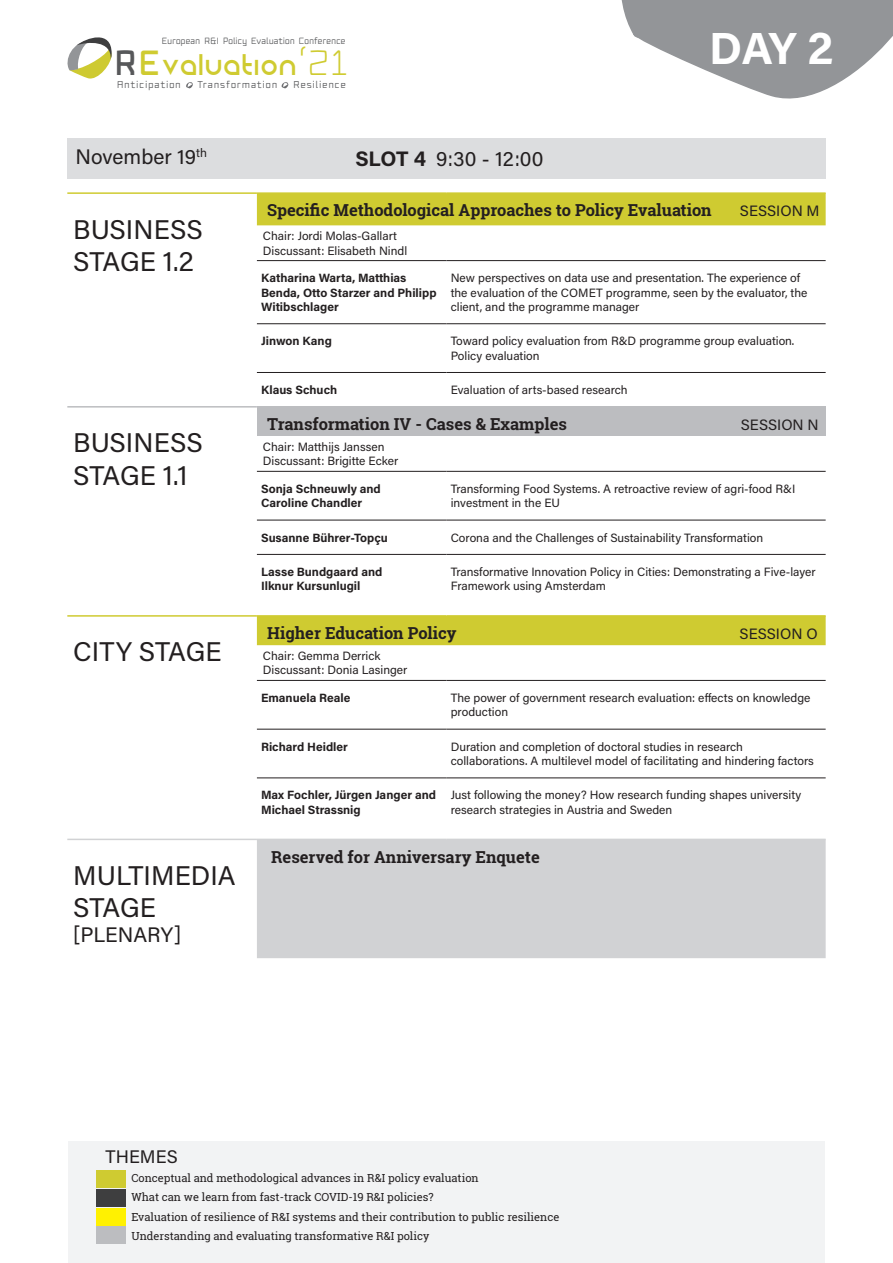
<style>
.page{position:relative;width:893px;height:1263px;background:#fff}
.page>*{position:absolute;margin:0;border:0;box-sizing:border-box;transform-origin:0 0}
.t1{font:700 45px "Acumin Pro";color:#fff}
.t2{font:33.45px "REZ";letter-spacing:.075em;color:#cfcb31}
.t3{font:27px "Acumin Pro";color:#231f20}
.t4{font:21px "Acumin Pro";color:#231f20}
.t5{font:18.15px "Acumin Pro";letter-spacing:.005em;color:#231f20}
.t6{font:700 16.5px "Roboto Slab";color:#231f20}
.t7{font:15px "Acumin Pro";color:#231f20}
.thema_sub{font:12px/14.4px "Acumin Pro";color:#231f20}
.speaker{font:700 12px/14.4px "Acumin Pro";color:#231f20}
.chair{font:12px "Acumin Pro";color:#231f20}
.t8{font:11.1px "Roboto Slab";color:#231f20}
.t9{font:500 9.45px "Fenton";letter-spacing:.125em;color:#57585a}
.t10{font:500 9.45px "Fenton";letter-spacing:.105em;color:#57585a}
.t11{font:500 8.55px "Fenton";letter-spacing:.04em;color:#57585a}
.s1{font-family:"Fenton";font-weight:900;color:#57585a}
.s2{font-family:"Fenton";font-weight:900}
.s3{font-family:"Fenton"}
.s4{font-weight:700}
</style>
<div class="page">
<div style="left:67px;top:138px;width:759px;height:41px;background:#dcdddf"></div>
<svg style="left:257px;top:194px;width:569px;height:451px"></svg>
<div style="left:257px;top:407px;width:569px;height:29px;background:#bcbdc0"></div>
<div style="left:257px;top:840px;width:569px;height:118px;background:#d1d2d4"></div>
<hr style="left:257px;top:260px;width:189px;height:1px;background:#231f20">
<hr style="left:446px;top:260px;width:380px;height:1px;background:#231f20">
<hr style="left:257px;top:471px;width:189px;height:1px;background:#231f20">
<hr style="left:446px;top:471px;width:380px;height:1px;background:#231f20">
<hr style="left:257px;top:680px;width:189px;height:1px;background:#231f20">
<hr style="left:446px;top:680px;width:380px;height:1px;background:#231f20">
<hr style="left:257px;top:323px;width:189px;height:1px;background:#231f20">
<hr style="left:446px;top:323px;width:380px;height:1px;background:#231f20">
<hr style="left:257px;top:520px;width:189px;height:1px;background:#231f20">
<hr style="left:446px;top:520px;width:380px;height:1px;background:#231f20">
<hr style="left:257px;top:729px;width:189px;height:1px;background:#231f20">
<hr style="left:446px;top:729px;width:380px;height:1px;background:#231f20">
<hr style="left:257px;top:372px;width:189px;height:1px;background:#231f20">
<hr style="left:446px;top:372px;width:380px;height:1px;background:#231f20">
<hr style="left:257px;top:554px;width:189px;height:1px;background:#231f20">
<hr style="left:446px;top:554px;width:380px;height:1px;background:#231f20">
<hr style="left:257px;top:778px;width:189px;height:1px;background:#231f20">
<hr style="left:446px;top:778px;width:380px;height:1px;background:#231f20">
<hr style="left:67px;top:615px;width:190px;height:2px;background:#cfcb31">
<hr style="left:257px;top:192px;width:189px;height:2px;background:#cfcb31">
<hr style="left:446px;top:192px;width:380px;height:2px;background:#cfcb31">
<hr style="left:257px;top:615px;width:189px;height:2px;background:#cfcb31">
<hr style="left:446px;top:615px;width:380px;height:2px;background:#cfcb31">
<hr style="left:67px;top:839px;width:190px;height:1px;background:#d1d2d4">
<hr style="left:257px;top:839px;width:189px;height:1px;background:#d1d2d4">
<hr style="left:446px;top:839px;width:380px;height:1px;background:#d1d2d4">
<hr style="left:67px;top:406px;width:190px;height:2px;background:#bcbdc0">
<hr style="left:67px;top:192px;width:190px;height:2px;background:#cfcb31">
<svg style="left:621px;top:0;width:272px;height:99px"></svg>
<div style="left:676px;top:0;width:207px;height:45px;background:#939598"></div>
<div style="left:68px;top:1142px;width:757px;height:121px;background:#f2f3f4"></div>
<div style="left:96px;top:1171px;width:30px;height:17px;background:#cfcb31"></div>
<div style="left:96px;top:1189px;width:30px;height:17px;background:#3e3e3f"></div>
<div style="left:96px;top:1208px;width:30px;height:17px;background:#fff101"></div>
<div style="left:96px;top:1226px;width:30px;height:18px;background:#bcbdc0"></div>
<svg style="left:67px;top:37px;width:45px;height:42px"></svg>
<svg style="left:186px;top:82px;width:7px;height:7px"></svg>
<svg style="left:281px;top:82px;width:7px;height:7px"></svg>
<p class="t11" style="left:162px;top:36px;width:185px">European R&amp;I Policy Evaluation Conference</p>
<p class="t2" style="left:114px;top:54px;width:235px"><span class="s1">R</span><span class="s2">E</span>valuation<span class="s3">‘21</span></p>
<p class="t9" style="left:117px;top:79px;width:65px">Anticipation</p>
<p class="t10" style="left:197px;top:79px;width:82px">Transformation</p>
<p class="t9" style="left:294px;top:79px;width:54px">Resilience</p>
<p class="t4" style="left:75px;top:142px;width:133px">November 19<sup>th</sup></p>
<p class="t4" style="left:355px;top:144px;width:189px"><span class="s4">SLOT 4</span> 9:30 - 12:00</p>
<p class="t1" style="left:709px;top:17px;width:126px">DAY 2</p>
<p class="t3" style="left:73px;top:210px;width:131px">BUSINESS</p>
<p class="t3" style="left:73px;top:243px;width:122px">STAGE 1.2</p>
<p class="t3" style="left:73px;top:424px;width:131px">BUSINESS</p>
<p class="t3" style="left:73px;top:456px;width:116px">STAGE 1.1</p>
<p class="t3" style="left:73px;top:633px;width:150px">CITY STAGE</p>
<p class="t3" style="left:73px;top:857px;width:164px">MULTIMEDIA</p>
<p class="t3" style="left:73px;top:889px;width:84px">STAGE</p>
<p class="t4" style="left:73px;top:920px;width:110px">[PLENARY]</p>
<p class="t6" style="left:267px;top:199px;width:446px">Specific Methodological Approaches to Policy Evaluation</p>
<p class="t7" style="left:740px;top:201px;width:81px">SESSION M</p>
<p class="chair" style="left:263px;top:228px;width:136px">Chair: Jordi Molas-Gallart</p>
<p class="chair" style="left:263px;top:242px;width:146px">Discussant: Elisabeth Nindl</p>
<p class="speaker" style="left:261px;top:270px;width:177px">Katharina Warta, Matthias<br>Benda, Otto Starzer and Philipp<br>Witibschlager</p>
<p class="thema_sub" style="left:451px;top:270px;width:358px">New perspectives on data use and presentation. The experience of the evaluation of the COMET programme, seen by the evaluator, the client, and the programme manager</p>
<p class="speaker" style="left:261px;top:333px;width:72px">Jinwon Kang</p>
<p class="thema_sub" style="left:451px;top:333px;width:345px">Toward policy evaluation from R&amp;D programme group evaluation.<br>Policy evaluation</p>
<p class="speaker" style="left:261px;top:382px;width:78px">Klaus Schuch</p>
<p class="thema_sub" style="left:451px;top:382px;width:178px">Evaluation of arts-based research</p>
<p class="t6" style="left:267px;top:413px;width:301px">Transformation IV - Cases &amp; Examples</p>
<p class="t7" style="left:741px;top:414px;width:79px">SESSION N</p>
<p class="chair" style="left:263px;top:438px;width:123px">Chair: Matthijs Janssen</p>
<p class="chair" style="left:263px;top:453px;width:137px">Discussant: Brigitte Ecker</p>
<p class="speaker" style="left:261px;top:481px;width:121px">Sonja Schneuwly and</p>
<p class="speaker" style="left:261px;top:495px;width:103px">Caroline Chandler</p>
<p class="thema_sub" style="left:451px;top:481px;width:346px">Transforming Food Systems. A retroactive review of agri-food R&amp;I investment in the EU</p>
<p class="speaker" style="left:261px;top:530px;width:128px">Susanne Bührer-Topçu</p>
<p class="thema_sub" style="left:451px;top:530px;width:314px">Corona and the Challenges of Sustainability Transformation</p>
<p class="speaker" style="left:261px;top:564px;width:123px">Lasse Bundgaard and</p>
<p class="speaker" style="left:261px;top:578px;width:101px">Ilknur Kursunlugil</p>
<p class="thema_sub" style="left:451px;top:564px;width:366px">Transformative Innovation Policy in Cities: Demonstrating a Five-layer<br>Framework using Amsterdam</p>
<p class="t6" style="left:267px;top:622px;width:191px">Higher Education Policy</p>
<p class="t7" style="left:740px;top:623px;width:79px">SESSION O</p>
<p class="chair" style="left:263px;top:647px;width:119px">Chair: Gemma Derrick</p>
<p class="chair" style="left:263px;top:662px;width:146px">Discussant: Donia Lasinger</p>
<p class="speaker" style="left:261px;top:690px;width:91px">Emanuela Reale</p>
<p class="thema_sub" style="left:451px;top:690px;width:361px">The power of government research evaluation: effects on knowledge production</p>
<p class="speaker" style="left:261px;top:739px;width:88px">Richard Heidler</p>
<p class="thema_sub" style="left:451px;top:739px;width:365px">Duration and completion of doctoral studies in research collaborations. A multilevel model of facilitating and hindering factors</p>
<p class="speaker" style="left:261px;top:787px;width:176px">Max Fochler, Jürgen Janger and<br>Michael Strassnig</p>
<p class="thema_sub" style="left:451px;top:787px;width:352px">Just following the money? How research funding shapes university research strategies in Austria and Sweden</p>
<p class="t6" style="left:271px;top:845px;width:270px">Reserved for Anniversary Enquete</p>
<p class="t5" style="left:106px;top:1144px;width:74px">THEMES</p>
<p class="t8" style="left:131px;top:1170px;width:349px">Conceptual and methodological advances in R&amp;I policy evaluation</p>
<p class="t8" style="left:131px;top:1190px;width:304px">What can we learn from fast-track COVID-19 R&amp;I policies?</p>
<p class="t8" style="left:131px;top:1209px;width:429px">Evaluation of resilience of R&amp;I systems and their contribution to public resilience</p>
<p class="t8" style="left:131px;top:1228px;width:299px">Understanding and evaluating transformative R&amp;I policy</p>
</div>
